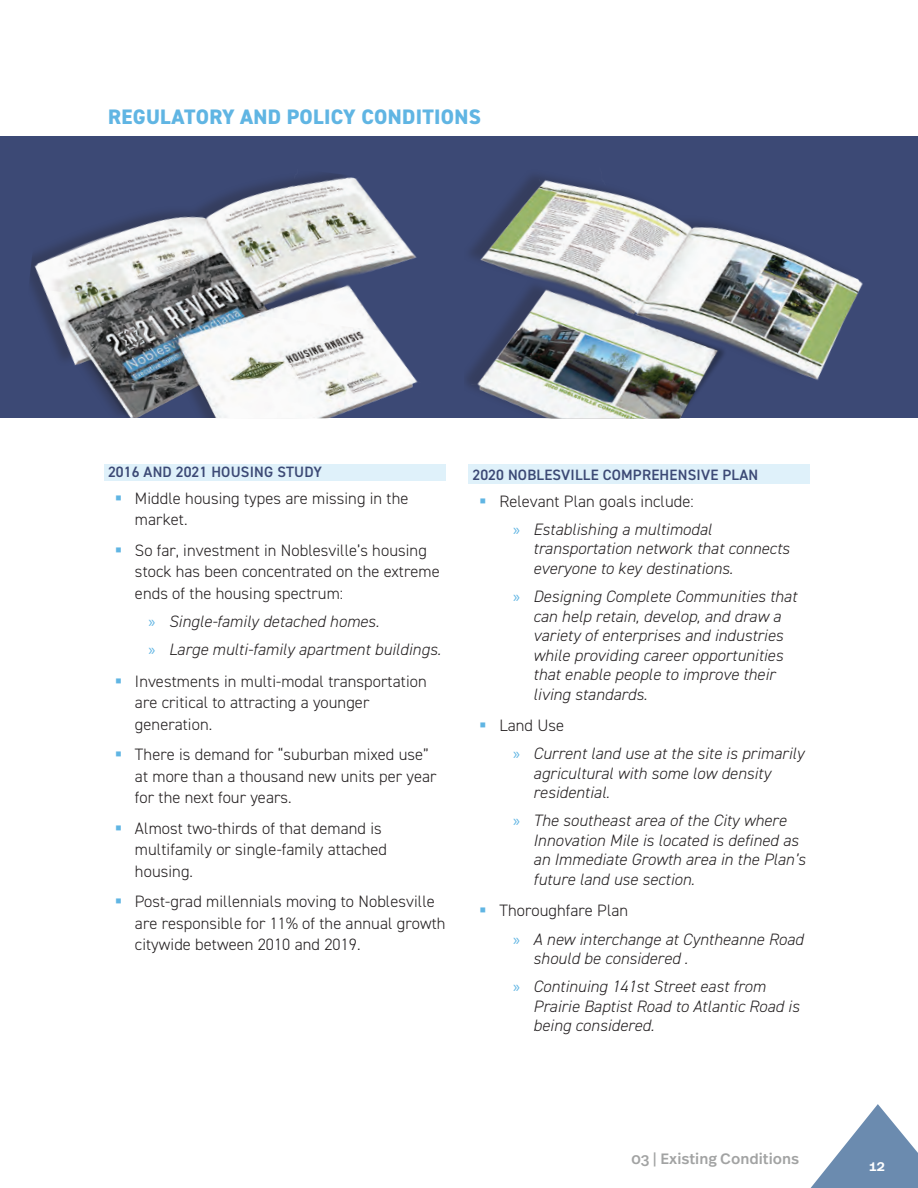
<style>
.page{position:relative;width:918px;height:1188px;background:#fff}
.page>*{position:absolute;margin:0;border:0;box-sizing:border-box;transform-origin:0 0}
.Heading_2{font:800 21px "DIN2014";letter-spacing:.015em;color:#60b5e3}
.t1{font:italic 300 16.5px/19.5px "DIN2014";letter-spacing:.005em;color:#231f20}
.t2{font:300 16.5px/21.6px "DIN2014";letter-spacing:.005em;color:#231f20}
.Heading_5{font:600 15px "DIN2014";letter-spacing:.015em;color:#3c4975}
.t3{font:500 15px "Real Text Pro";color:#a2a3a3}
.t4{font:500 15px "Real Text Pro";color:#fff}
.s1{font-family:"Myriad Pro";font-weight:400;font-style:normal;color:#60b5e3}
</style>
<div class="page">
<svg style="left:810px;top:1104px;width:108px;height:84px"></svg>
<div style="left:0;top:136px;width:918px;height:282px;background:#3c4975"></div>
<div style="left:104px;top:464px;width:342px;height:17px;background:#dff1fa"></div>
<div style="left:469px;top:464px;width:341px;height:20px;background:#dff1fa"></div>
<img style="left:30px;top:173px;width:388px;height:245px">
<img style="left:467px;top:176px;width:396px;height:242px">
<h2 class="Heading_2" style="left:108px;top:103px;width:374px">REGULATORY AND POLICY CONDITIONS</h2>
<h5 class="Heading_5" style="left:108px;top:462px;width:216px">2016 AND 2021 HOUSING STUDY</h5>
<p class="t2" style="left:135px;top:487px;width:275px">Middle housing types are missing in the market.</p>
<p class="t2" style="left:135px;top:539px;width:306px">So far, investment in Noblesville’s housing stock has been concentrated on the extreme ends of the housing spectrum:</p>
<p class="t1" style="left:148px;top:612px;width:232px"><span class="s1">»</span> Single-family detached homes.</p>
<p class="t1" style="left:148px;top:640px;width:294px"><span class="s1">»</span> Large multi-family apartment buildings.</p>
<p class="t2" style="left:135px;top:670px;width:293px">Investments in multi-modal transportation are critical to attracting a younger generation.</p>
<p class="t2" style="left:135px;top:744px;width:303px">There is demand for “suburban mixed use” at more than a thousand new units per year for the next four years.</p>
<p class="t2" style="left:135px;top:817px;width:254px">Almost two-thirds of that demand is multifamily or single-family attached housing.</p>
<p class="t2" style="left:135px;top:891px;width:312px">Post-grad millennials moving to Noblesville are responsible for 11% of the annual growth citywide between 2010 and 2019.</p>
<h5 class="Heading_5" style="left:472px;top:465px;width:287px">2020 NOBLESVILLE COMPREHENSIVE PLAN</h5>
<p class="t2" style="left:499px;top:490px;width:196px">Relevant Plan goals include:</p>
<p class="t1" style="left:533px;top:519px;width:258px;text-indent:-20px"><span class="s1">»</span> Establishing a multimodal transportation network that connects everyone to key destinations.</p>
<p class="t1" style="left:533px;top:587px;width:265px;text-indent:-20px"><span class="s1">»</span> Designing Complete Communities that can help retain, develop, and draw a variety of enterprises and industries while providing career opportunities that enable people to improve their living standards.</p>
<p class="t2" style="left:499px;top:715px;width:66px">Land Use</p>
<p class="t1" style="left:533px;top:744px;width:272px;text-indent:-20px"><span class="s1">»</span> Current land use at the site is primarily agricultural with some low density residential.</p>
<p class="t1" style="left:533px;top:811px;width:274px;text-indent:-20px"><span class="s1">»</span> The southeast area of the City where Innovation Mile is located is defined as an Immediate Growth area in the Plan’s future land use section.</p>
<p class="t2" style="left:499px;top:900px;width:130px">Thoroughfare Plan</p>
<p class="t1" style="left:533px;top:929px;width:272px;text-indent:-20px"><span class="s1">»</span> A new interchange at Cyntheanne Road should be considered .</p>
<p class="t1" style="left:533px;top:977px;width:268px;text-indent:-20px"><span class="s1">»</span> Continuing 141st Street east from<br>Prairie Baptist Road to Atlantic Road is being considered.</p>
<p class="t3" style="left:632px;top:1148px;width:169px">03 | Existing Conditions</p>
<p class="t4" style="left:869px;top:1156px;width:17px">12</p>
</div>
